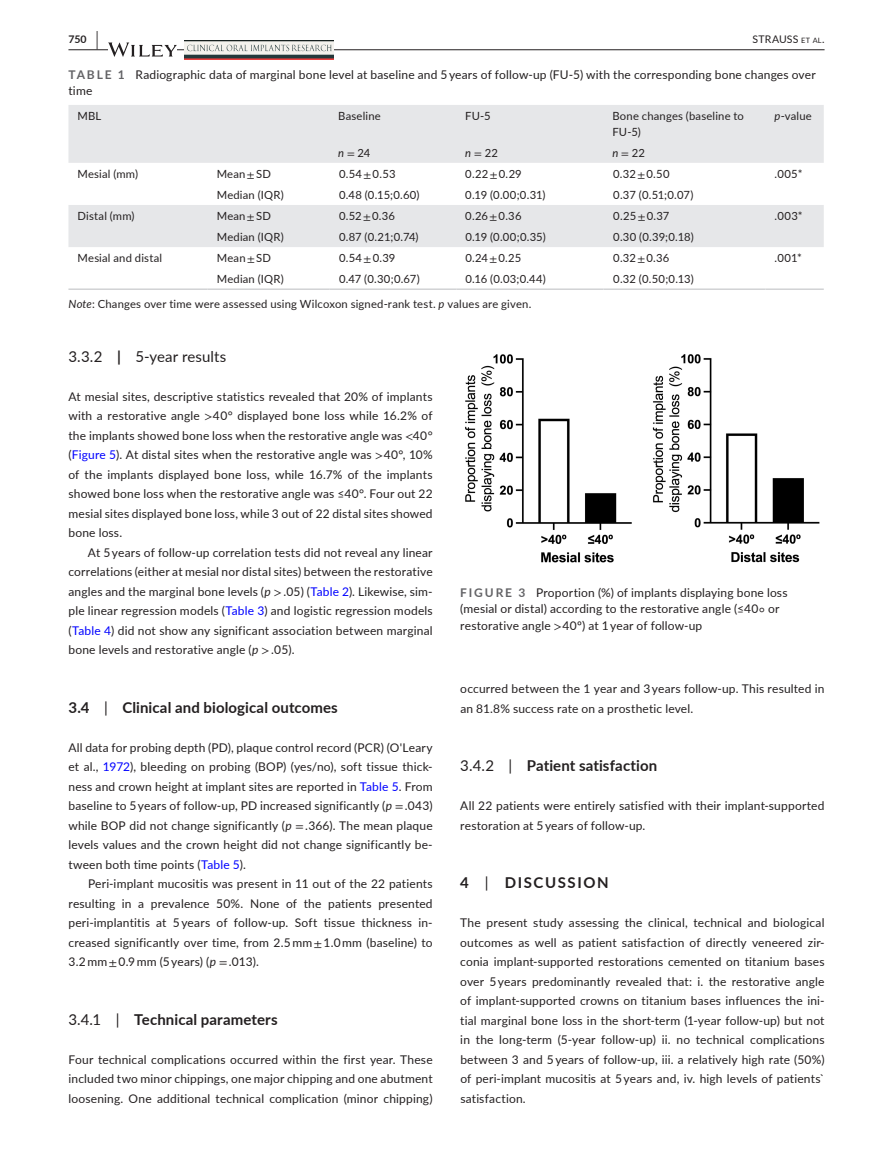
<style>
.page{position:relative;width:893px;height:1174px;background:#fff}
.page>*{position:absolute;margin:0;border:0;box-sizing:border-box;transform-origin:0 0}
.t1{font:700 15px "Lato";letter-spacing:.01em;color:#231f20}
.t2{font:15px "Lato";letter-spacing:.005em;color:#231f20}
.t3{font:700 15px "Lato";letter-spacing:.11em;color:#231f20}
.t4{font:12px/19.5px "Lato";letter-spacing:.015em;color:#231f20;text-align:justify}
.t5{font:11.25px/15.8px "Lato";letter-spacing:.015em;color:#231f20}
.t6{font:10.5px "Lato";letter-spacing:.02em;color:#231f20}
.t7{font:700 10.5px "Lato";color:#231f20}
.s1{font-size:19.5px}
.s2{font-size:7.35px}
.s3{font-weight:700;color:#636366}
.s4{font-style:italic}
.s5{font-family:"STIX"}
.s6{font-weight:700}
.s7{color:#00f}
.s8{font-weight:400}
</style>
<div class="page">
<hr style="left:68px;top:49px;width:756px;height:1px;background:#231f20">
<svg style="left:108px;top:42px;width:69px;height:15px"></svg>
<img style="left:185px;top:40px;width:148px;height:19px">
<svg style="left:68px;top:105px;width:756px;height:142px;fill:#e6e7e9"></svg>
<hr style="left:68px;top:288px;width:140px;height:2px;background:#d1d2d4">
<hr style="left:208px;top:288px;width:121px;height:2px;background:#d1d2d4">
<hr style="left:329px;top:288px;width:127px;height:2px;background:#d1d2d4">
<hr style="left:456px;top:288px;width:147px;height:2px;background:#d1d2d4">
<hr style="left:603px;top:288px;width:162px;height:2px;background:#d1d2d4">
<hr style="left:765px;top:288px;width:59px;height:2px;background:#d1d2d4">
<img style="left:465px;top:354px;width:355px;height:209px">
<p class="t7" style="left:68px;top:31px;width:31px">750 <span class="s1">|</span></p>
<p class="t6" style="left:752px;top:31px;width:74px">STRAUSS <span class="s2">et al</span>.</p>
<p class="t4" style="left:68px;top:66px;width:749px;line-height:16.5px"><span class="s3">TABLE 1</span> Radiographic data of marginal bone level at baseline and 5 years of follow-up (FU-5) with the corresponding bone changes over time</p>
<p class="t5" style="left:77px;top:108px;width:25px">MBL</p>
<p class="t5" style="left:338px;top:108px;width:44px">Baseline</p>
<p class="t5" style="left:465px;top:108px;width:27px">FU-5</p>
<p class="t5" style="left:612px;top:108px;width:133px">Bone changes (baseline to<br>FU-5)</p>
<p class="t5" style="left:775px;top:108px;width:39px"><span class="s4">p</span>-value</p>
<p class="t5" style="left:338px;top:144px;width:34px"><span class="s4">n</span><span class="s5">=</span>24</p>
<p class="t5" style="left:465px;top:144px;width:34px"><span class="s4">n</span><span class="s5">=</span>22</p>
<p class="t5" style="left:612px;top:144px;width:34px"><span class="s4">n</span><span class="s5">=</span>22</p>
<p class="t5" style="left:77px;top:165px;width:62px">Mesial (mm)</p>
<p class="t5" style="left:217px;top:165px;width:56px">Mean <span class="s5">±</span> SD</p>
<p class="t5" style="left:339px;top:165px;width:58px">0.54 <span class="s5">±</span> 0.53</p>
<p class="t5" style="left:465px;top:165px;width:58px">0.22 <span class="s5">±</span> 0.29</p>
<p class="t5" style="left:613px;top:165px;width:58px">0.32 <span class="s5">±</span> 0.50</p>
<p class="t5" style="left:775px;top:165px;width:29px">.005*</p>
<p class="t5" style="left:217px;top:186px;width:69px">Median (IQR)</p>
<p class="t5" style="left:339px;top:186px;width:82px">0.48 (0.15;0.60)</p>
<p class="t5" style="left:465px;top:186px;width:82px">0.19 (0.00;0.31)</p>
<p class="t5" style="left:613px;top:186px;width:82px">0.37 (0.51;0.07)</p>
<p class="t5" style="left:77px;top:208px;width:59px">Distal (mm)</p>
<p class="t5" style="left:217px;top:208px;width:56px">Mean <span class="s5">±</span> SD</p>
<p class="t5" style="left:339px;top:208px;width:57px">0.52 <span class="s5">±</span> 0.36</p>
<p class="t5" style="left:465px;top:208px;width:58px">0.26 <span class="s5">±</span> 0.36</p>
<p class="t5" style="left:613px;top:208px;width:58px">0.25 <span class="s5">±</span> 0.37</p>
<p class="t5" style="left:775px;top:208px;width:30px">.003*</p>
<p class="t5" style="left:217px;top:229px;width:69px">Median (IQR)</p>
<p class="t5" style="left:339px;top:229px;width:81px">0.87 (0.21;0.74)</p>
<p class="t5" style="left:465px;top:229px;width:82px">0.19 (0.00;0.35)</p>
<p class="t5" style="left:613px;top:229px;width:82px">0.30 (0.39;0.18)</p>
<p class="t5" style="left:77px;top:250px;width:86px">Mesial and distal</p>
<p class="t5" style="left:217px;top:250px;width:56px">Mean <span class="s5">±</span> SD</p>
<p class="t5" style="left:339px;top:250px;width:58px">0.54 <span class="s5">±</span> 0.39</p>
<p class="t5" style="left:465px;top:250px;width:58px">0.24 <span class="s5">±</span> 0.25</p>
<p class="t5" style="left:613px;top:250px;width:58px">0.32 <span class="s5">±</span> 0.36</p>
<p class="t5" style="left:775px;top:250px;width:29px">.001*</p>
<p class="t5" style="left:217px;top:271px;width:69px">Median (IQR)</p>
<p class="t5" style="left:339px;top:271px;width:82px">0.47 (0.30;0.67)</p>
<p class="t5" style="left:465px;top:271px;width:82px">0.16 (0.03;0.44)</p>
<p class="t5" style="left:613px;top:271px;width:82px">0.32 (0.50;0.13)</p>
<p class="t5" style="left:69px;top:295px;width:464px"><span class="s4">Note</span>: Changes over time were assessed using Wilcoxon signed-rank test. <span class="s4">p</span> values are given.</p>
<p class="t2" style="left:68px;top:345px;width:159px">3.3.2 <span class="s6">|</span> 5-year results</p>
<p class="t4" style="left:68px;top:386px;width:366px">At mesial sites, descriptive statistics revealed that 20% of implants with a restorative angle <span class="s5">&gt;</span>40° displayed bone loss while 16.2% of the implants showed bone loss when the restorative angle was <span class="s5">&lt;</span>40° (<span class="s7">Figure 5</span>). At distal sites when the restorative angle was <span class="s5">&gt;</span>40°, 10% of the implants displayed bone loss, while 16.7% of the implants showed bone loss when the restorative angle was ≤40°. Four out 22 mesial sites displayed bone loss, while 3 out of 22 distal sites showed bone loss.</p>
<p class="t4" style="left:68px;top:542px;width:366px;text-indent:20px">At 5 years of follow-up correlation tests did not reveal any linear correlations (either at mesial nor distal sites) between the restorative angles and the marginal bone levels (<span class="s4">p</span> <span class="s5">&gt;</span> .05) (<span class="s7">Table 2</span>). Likewise, sim&shy;ple linear regression models (<span class="s7">Table 3</span>) and logistic regression models (<span class="s7">Table 4</span>) did not show any significant association between marginal bone levels and restorative angle (<span class="s4">p</span> <span class="s5">&gt;</span> .05).</p>
<p class="t1" style="left:68px;top:696px;width:271px">3.4 <span class="s8">|</span> Clinical and biological outcomes</p>
<p class="t4" style="left:68px;top:737px;width:366px">All data for probing depth (PD), plaque control record (PCR) (O'Leary et al., <span class="s7">1972</span>), bleeding on probing (BOP) (yes/no), soft tissue thick&shy;ness and crown height at implant sites are reported in <span class="s7">Table 5</span>. From baseline to 5 years of follow-up, PD increased significantly (<span class="s4">p</span> <span class="s5">=</span> .043) while BOP did not change significantly (<span class="s4">p</span> <span class="s5">=</span> .366). The mean plaque levels values and the crown height did not change significantly be&shy;tween both time points (<span class="s7">Table 5</span>).</p>
<p class="t4" style="left:68px;top:873px;width:366px;text-indent:20px">Peri-implant mucositis was present in 11 out of the 22 patients resulting in a prevalence 50%. None of the patients presented peri-implantitis at 5 years of follow-up. Soft tissue thickness in&shy;creased significantly over time, from 2.5 mm <span class="s5">±</span> 1.0 mm (baseline) to 3.2 mm <span class="s5">±</span> 0.9 mm (5 years) (<span class="s4">p</span> <span class="s5">=</span> .013).</p>
<p class="t1" style="left:68px;top:1008px;width:211px"><span class="s8">3.4.1 |</span> Technical parameters</p>
<p class="t4" style="left:68px;top:1049px;width:366px">Four technical complications occurred within the first year. These included two minor chippings, one major chipping and one abutment loosening. One additional technical complication (minor chipping)</p>
<p class="t4" style="left:460px;top:584px;width:329px;line-height:16.5px;text-align:left"><span class="s3">FIGURE 3</span> Proportion (%) of implants displaying bone loss (mesial or distal) according to the restorative angle (≤40<span class="s5">◦</span> or restorative angle <span class="s5">&gt;</span>40º) at 1 year of follow-up</p>
<p class="t4" style="left:460px;top:678px;width:366px">occurred between the 1 year and 3 years follow-up. This resulted in an 81.8% success rate on a prosthetic level.</p>
<p class="t1" style="left:460px;top:755px;width:198px"><span class="s8">3.4.2 |</span> Patient satisfaction</p>
<p class="t4" style="left:460px;top:795px;width:366px">All 22 patients were entirely satisfied with their implant-supported restoration at 5 years of follow-up.</p>
<p class="t3" style="left:460px;top:872px;width:150px">4 <span class="s8">|</span> DISCUSSION</p>
<p class="t4" style="left:460px;top:912px;width:366px">The present study assessing the clinical, technical and biological outcomes as well as patient satisfaction of directly veneered zir&shy;conia implant-supported restorations cemented on titanium bases over 5 years predominantly revealed that: i. the restorative angle of implant-supported crowns on titanium bases influences the ini&shy;tial marginal bone loss in the short-term (1-year follow-up) but not in the long-term (5-year follow-up) ii. no technical complications between 3 and 5 years of follow-up, iii. a relatively high rate (50%) of peri-implant mucositis at 5 years and, iv. high levels of patients` satisfaction.</p>
</div>
